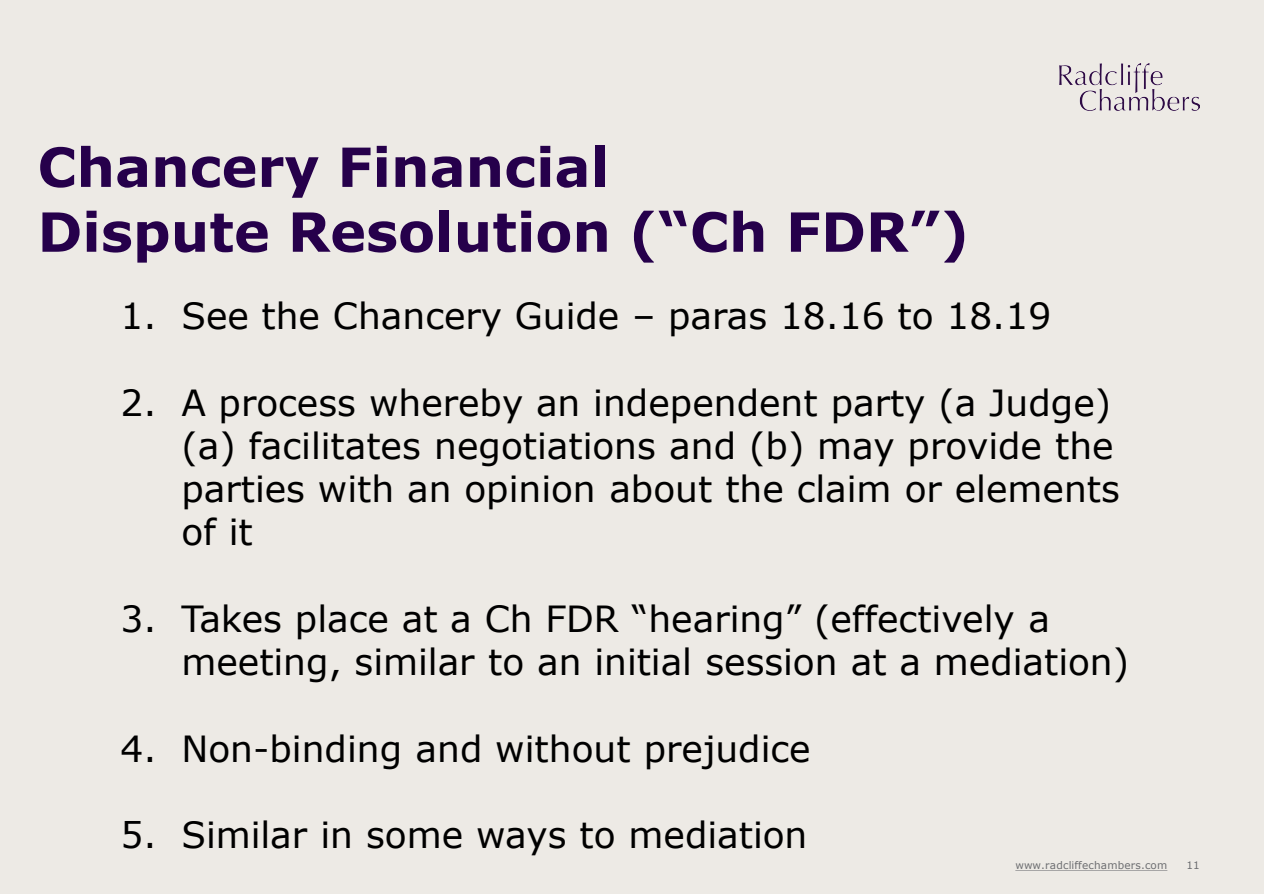
<style>
.page{position:relative;width:1264px;height:894px;background:#fff}
.page>*{position:absolute;margin:0;border:0;box-sizing:border-box;transform-origin:0 0}
.t1{font:700 54px/64.8px "Verdana";color:#26004b}
.t2{font:36px/43.2px "Verdana";color:#000}
.t3{font:10.5px "Verdana";letter-spacing:.015em;color:#6d6e71}
</style>
<div class="page">
<div style="left:0;top:0;width:1263px;height:893px;background:#edeae5"></div>
<img style="left:1059px;top:64px;width:140px;height:46px">
<svg style="left:1015px;top:870px;width:152px;height:1px"></svg>
<h2 class="t1" style="left:37px;top:134px;width:933px">Chancery Financial<br>Dispute Resolution (“Ch FDR”)</h2>
<p class="t2" style="left:120px;top:294px;width:932px">1. See the Chancery Guide – paras 18.16 to 18.19</p>
<p class="t2" style="left:181px;top:380px;width:939px;text-indent:-61px">2. A process whereby an independent party (a Judge) (a) facilitates negotiations and (b) may provide the parties with an opinion about the claim or elements of it</p>
<p class="t2" style="left:181px;top:596px;width:949px;text-indent:-61px">3. Takes place at a Ch FDR “hearing” (effectively a meeting, similar to an initial session at a mediation)</p>
<p class="t2" style="left:120px;top:726px;width:691px">4. Non-binding and without prejudice</p>
<p class="t2" style="left:120px;top:812px;width:688px">5. Similar in some ways to mediation</p>
<p class="t3" style="left:1015px;top:858px;width:153px">www.radcliffechambers.com</p>
<p class="t3" style="left:1186px;top:858px;width:15px">11</p>
</div>
